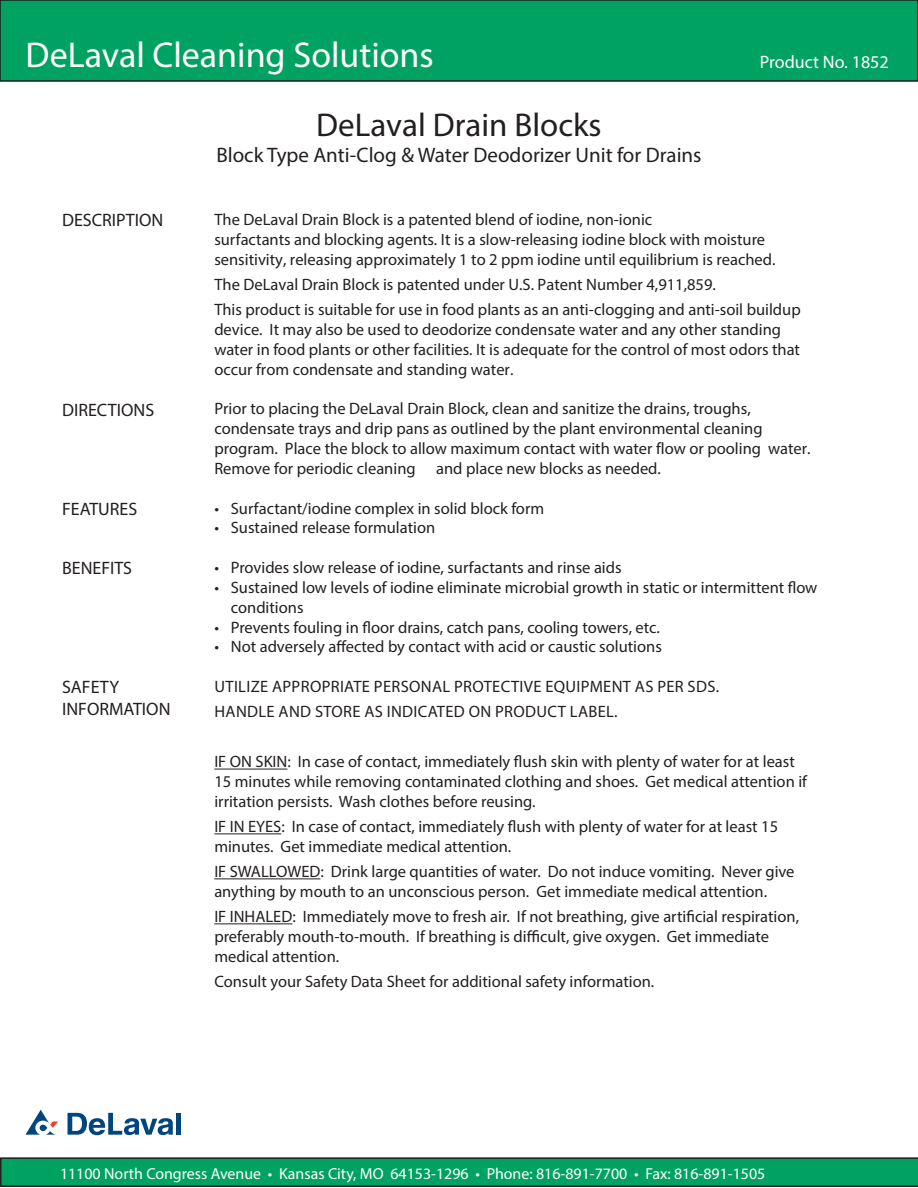
<style>
.page{position:relative;width:918px;height:1188px;background:#fff}
.page>*{position:absolute;margin:0;border:0;box-sizing:border-box;transform-origin:0 0}
.t1{font:36px "Myriad Pro";color:#fff}
.t2{font:33px "Myriad Pro";color:#231f20}
.t3{font:21px "Myriad Pro";color:#231f20}
.t4{font:18px "Myriad Pro";color:#231f20}
.t5{font:18px "Myriad Pro";color:#fff}
.t6{font:16.5px/19.8px "Myriad Pro";color:#231f20}
.t7{font:16.5px "Myriad Pro";letter-spacing:.02em;color:#231f20}
.t8{font:15.9px "Myriad Pro";color:#fff}
</style>
<div class="page">
<div style="left:0;top:0;width:918px;height:82px;background:#00a261;border:2px solid #201d1e"></div>
<svg style="left:0;top:1157px;width:918px;height:30px;background:#06955c"></svg>
<hr style="left:176px;top:1113px;width:4px;height:22px;background:#00467e">
<svg style="left:68px;top:1113px;width:105px;height:22px"></svg>
<svg style="left:26px;top:1110px;width:32px;height:25px"></svg>
<hr style="left:214px;top:769px;width:73px;height:1px;background:#231f20">
<hr style="left:214px;top:833px;width:67px;height:1px;background:#231f20">
<hr style="left:214px;top:878px;width:106px;height:1px;background:#231f20">
<hr style="left:214px;top:923px;width:78px;height:1px;background:#231f20">
<h1 class="t1" style="left:26px;top:33px;width:410px">DeLaval Cleaning Solutions</h1>
<p class="t2" style="left:316px;top:105px;width:287px">DeLaval Drain Blocks</p>
<p class="t3" style="left:216px;top:142px;width:487px">Block Type Anti‑Clog &amp; Water Deodorizer Unit for Drains</p>
<p class="t5" style="left:760px;top:51px;width:130px">Product No. 1852</p>
<p class="t4" style="left:62px;top:209px;width:103px">DESCRIPTION</p>
<p class="t4" style="left:62px;top:398px;width:94px">DIRECTIONS</p>
<p class="t6" style="left:214px;top:210px;width:563px">The DeLaval Drain Block is a patented blend of iodine, non‑ionic<br>surfactants and blocking agents. It is a slow‑releasing iodine block with moisture sensitivity, releasing approximately 1 to 2 ppm iodine until equilibrium is reached.</p>
<p class="t6" style="left:214px;top:272px;width:588px;line-height:25.2px">The DeLaval Drain Block is patented under U.S. Patent Number 4,911,859.<br>This product is suitable for use in food plants as an anti‑clogging and anti‑soil buildup</p>
<p class="t6" style="left:214px;top:319px;width:587px">device. It may also be used to deodorize condensate water and any other standing water in food plants or other facilities. It is adequate for the control of most odors that occur from condensate and standing water.</p>
<p class="t6" style="left:214px;top:399px;width:598px">Prior to placing the DeLaval Drain Block, clean and sanitize the drains, troughs, condensate trays and drip pans as outlined by the plant environmental cleaning program. Place the block to allow maximum contact with water flow or pooling water.<br>Remove for periodic cleaning and place new blocks as needed.</p>
<p class="t4" style="left:62px;top:498px;width:77px">FEATURES</p>
<p class="t6" style="left:214px;top:498px;width:331px">• Surfactant/iodine complex in solid block form</p>
<p class="t6" style="left:214px;top:518px;width:222px">• Sustained release formulation</p>
<p class="t4" style="left:62px;top:557px;width:72px">BENEFITS</p>
<p class="t6" style="left:214px;top:558px;width:409px">• Provides slow release of iodine, surfactants and rinse aids</p>
<p class="t6" style="left:231px;top:577px;width:588px;text-indent:-16px">• Sustained low levels of iodine eliminate microbial growth in static or intermittent flow conditions</p>
<p class="t6" style="left:214px;top:617px;width:447px">• Prevents fouling in floor drains, catch pans, cooling towers, etc.</p>
<p class="t6" style="left:214px;top:637px;width:449px">• Not adversely affected by contact with acid or caustic solutions</p>
<p class="t4" style="left:62px;top:676px;width:58px">SAFETY</p>
<p class="t4" style="left:62px;top:698px;width:110px">INFORMATION</p>
<p class="t7" style="left:215px;top:676px;width:506px">UTILIZE APPROPRIATE PERSONAL PROTECTIVE EQUIPMENT AS PER SDS.</p>
<p class="t7" style="left:215px;top:701px;width:405px">HANDLE AND STORE AS INDICATED ON PRODUCT LABEL.</p>
<p class="t6" style="left:214px;top:752px;width:594px">IF ON SKIN: In case of contact, immediately flush skin with plenty of water for at least<br>15 minutes while removing contaminated clothing and shoes. Get medical attention if irritation persists. Wash clothes before reusing.</p>
<p class="t6" style="left:214px;top:817px;width:565px">IF IN EYES: In case of contact, immediately flush with plenty of water for at least 15 minutes. Get immediate medical attention.</p>
<p class="t6" style="left:214px;top:862px;width:582px">IF SWALLOWED: Drink large quantities of water. Do not induce vomiting. Never give anything by mouth to an unconscious person. Get immediate medical attention.</p>
<p class="t6" style="left:214px;top:907px;width:586px">IF INHALED: Immediately move to fresh air. If not breathing, give artificial respiration, preferably mouth-to-mouth. If breathing is difficult, give oxygen. Get immediate medical attention.</p>
<p class="t6" style="left:214px;top:971px;width:442px">Consult your Safety Data Sheet for additional safety information.</p>
<p class="t8" style="left:60px;top:1164px;width:707px">11100 North Congress Avenue • Kansas City, MO 64153-1296 • Phone: 816-891-7700 • Fax: 816-891-1505</p>
</div>
